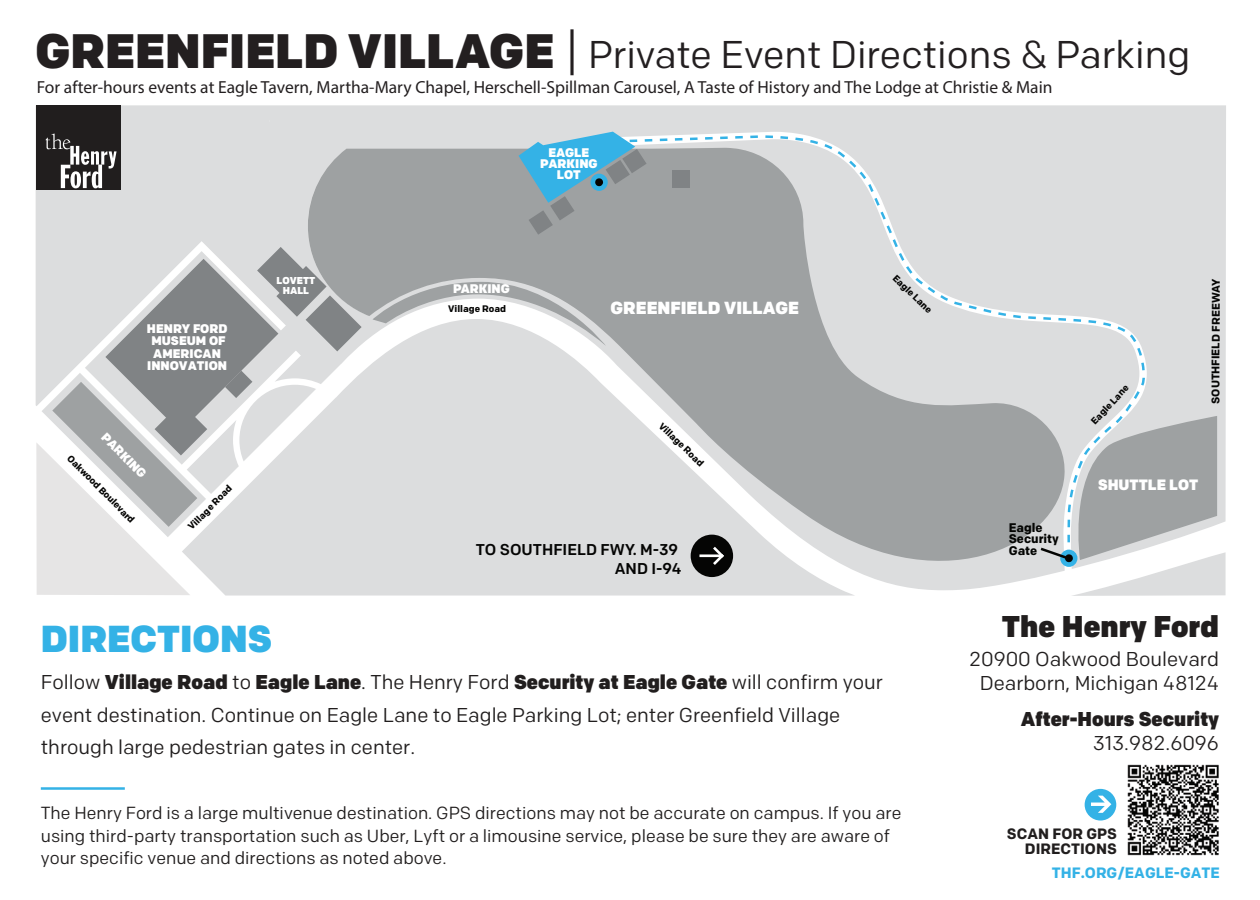
<style>
.page{position:relative;width:1260px;height:900px;background:#fff}
.page>*{position:absolute;margin:0;border:0;box-sizing:border-box;transform-origin:0 0}
.t1{font:38.75px "Colfax";color:#231f20}
.t2{font:900 37.5px "Colfax";color:#34b2e6}
.t3{font:900 30px "Colfax";color:#211e1e}
.t4{font:20px/32.5px "Colfax";color:#211e1e}
.t5{font:900 20px "Colfax";color:#211e1e}
.t6{font:17.5px/22.5px "Colfax";color:#211e1e}
.t7{font:17.5px "Myriad Pro";color:#231f20}
.t8{font:900 17.5px "Colfax";color:#fff}
.t9{font:500 15.75px/18.8px "Colfax";color:#050504;text-align:right}
.t10{font:700 15px/15px "Colfax";color:#211e1e;text-align:right}
.t11{font:700 15px "Colfax";color:#34b2e6}
.t12{font:900 15px "Colfax";color:#fff}
.t13{font:900 12.5px/12.5px "Colfax";color:#fff;text-align:center}
.t14{font:700 12.5px/11.2px "Colfax";color:#040503}
.t15{font:700 11px "Colfax";color:#050504}
.t16{font:900 10px/10px "Colfax";color:#fff;text-align:center}
.t17{font:700 9.5px "Colfax";color:#050504}
.s1{font-weight:900;font-size:48.25px}
.s2{font-size:48.25px}
.s3{font-weight:900}
</style>
<div class="page">
<img style="left:1127px;top:764px;width:92px;height:92px">
<div style="left:1085px;top:789px;width:31px;height:32px;background:#34b2e6;border-radius:50%"></div>
<svg style="left:1091px;top:796px;width:20px;height:17px"></svg>
<div style="left:36px;top:105px;width:1190px;height:491px;background:#dcddde"></div>
<svg style="left:308px;top:148px;width:759px;height:448px;background:#cdcecf"></svg>
<div style="left:691px;top:535px;width:42px;height:42px;background:#050504;border-radius:50%"></div>
<hr style="left:699px;top:554px;width:22px;height:3px;background:#fff">
<svg style="left:710px;top:549px;width:14px;height:16px"></svg>
<div style="left:1060px;top:550px;width:17px;height:17px;background:#34b2e6;border-radius:50%"></div>
<svg style="left:36px;top:247px;width:326px;height:348px"></svg>
<div style="left:36px;top:105px;width:84px;height:85px;background:#211e1e"></div>
<svg style="left:46px;top:134px;width:71px;height:54px"></svg>
<svg style="left:627px;top:136px;width:520px;height:413px;background:#c1c4c5"></svg>
<svg style="left:1038px;top:416px;width:179px;height:147px;background:#b7bbbc"></svg>
<hr style="left:41px;top:787px;width:84px;height:3px;background:#34b2e6">
<div style="left:672px;top:171px;width:18px;height:17px;background:#808385"></div>
<svg style="left:519px;top:132px;width:128px;height:103px;background:#7da8ba"></svg>
<h1 class="t1" style="left:36px;top:31px;width:1156px"><span class="s1">GREENFIELD VILLAGE</span> <span class="s2">|</span> Private Event Directions &amp; Parking</h1>
<p class="t7" style="left:37px;top:77px;width:1017px">For after-hours events at Eagle Tavern, Martha-Mary Chapel, Herschell-Spillman Carousel, A Taste of History and The Lodge at Christie &amp; Main</p>
<p class="t13" style="left:540px;top:147px;width:59px;line-height:11.2px">EAGLE<br>PARKING<br>LOT</p>
<p class="t13" style="left:147px;top:322px;width:82px">HENRY FORD<br>MUSEUM OF<br>AMERICAN<br>INNOVATION</p>
<p class="t16" style="left:277px;top:275px;width:40px">LOVETT<br>HALL</p>
<p class="t13" style="left:453px;top:283px;width:58px">PARKING</p>
<p class="t17" style="left:448px;top:303px;width:59px">Village Road</p>
<p class="t8" style="left:611px;top:297px;width:190px">GREENFIELD VILLAGE</p>
<p class="t17" style="left:898px;top:272px;width:52px;rotate:44deg">Eagle Lane</p>
<p class="t13" style="left:108px;top:430px;width:59px;rotate:45deg">PARKING</p>
<p class="t17" style="left:73px;top:453px;width:92px;rotate:45deg">Oakwood Boulevard</p>
<p class="t17" style="left:185px;top:524px;width:59px;rotate:-45deg">Village Road</p>
<p class="t17" style="left:665px;top:420px;width:59px;rotate:44deg">Village Road</p>
<p class="t9" style="left:476px;top:540px;width:207px">TO SOUTHFIELD FWY. M-39<br>AND I-94</p>
<h2 class="t2" style="left:41px;top:615px;width:233px">DIRECTIONS</h2>
<p class="t4" style="left:41px;top:666px;width:844px">Follow <span class="s3">Village Road</span> to <span class="s3">Eagle Lane</span>. The Henry Ford <span class="s3">Security at Eagle Gate</span> will confirm your event destination. Continue on Eagle Lane to Eagle Parking Lot; enter Greenfield Village through large pedestrian gates in center.</p>
<p class="t6" style="left:41px;top:802px;width:862px">The Henry Ford is a large multivenue destination. GPS directions may not be accurate on campus. If you are using third-party transportation such as Uber, Lyft or a limousine service, please be sure they are aware of your specific venue and directions as noted above.</p>
<p class="t14" style="left:1009px;top:522px;width:51px">Eagle<br>Security<br>Gate</p>
<p class="t17" style="left:1088px;top:419px;width:52px;rotate:-47deg">Eagle Lane</p>
<p class="t15" style="left:1209px;top:404px;width:126px;rotate:-90deg">S O U HT E I F DL RF E E W A Y</p>
<p class="t12" style="left:1098px;top:476px;width:102px">SHUTTLE LOT</p>
<h3 class="t3" style="left:1002px;top:608px;width:219px">The Henry Ford</h3>
<p class="t4" style="left:969px;top:647px;width:251px;line-height:24px;text-align:center">20900 Oakwood Boulevard<br>Dearborn, Michigan 48124</p>
<p class="t5" style="left:1021px;top:707px;width:199px">After-Hours Security</p>
<p class="t4" style="left:1093px;top:727px;width:127px">313.982.6096</p>
<p class="t10" style="left:1007px;top:826px;width:112px">SCAN FOR GPS<br>DIRECTIONS</p>
<p class="t11" style="left:1052px;top:864px;width:170px">THF.ORG/EAGLE-GATE</p>
</div>
